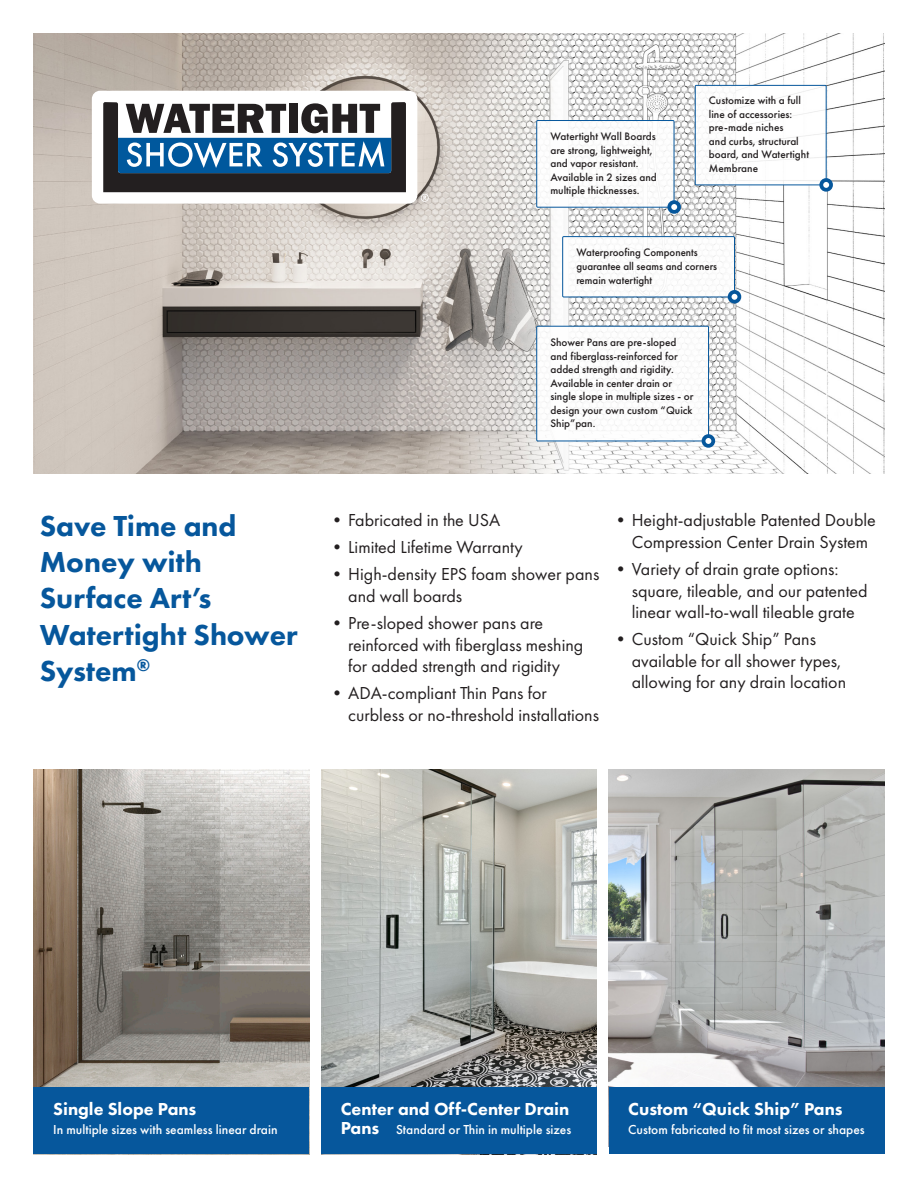
<style>
.page{position:relative;width:918px;height:1188px;background:#fff}
.page>*{position:absolute;margin:0;border:0;box-sizing:border-box;transform-origin:0 0}
.t1{font:800 30px/36.3px "Futura PT";color:#06579c}
.t2{font:18px/21.6px "Futura PT";color:#231f20}
.t3{font:800 18px "Futura PT";color:#fff}
.t4{font:500 13.5px "Futura PT";color:#fff}
.t5{font:500 11.25px/13.5px "Futura PT";color:#231f20}
.s1{font-weight:800;font-size:18px}
</style>
<div class="page">
<img style="left:34px;top:34px;width:850px;height:439px">
<img style="left:321px;top:770px;width:276px;height:318px">
<img style="left:34px;top:770px;width:275px;height:318px">
<img style="left:609px;top:770px;width:275px;height:318px">
<div style="left:92px;top:91px;width:325px;height:113px;background:#fff;border-radius:8px"></div>
<svg style="left:103px;top:102px;width:303px;height:90px"></svg>
<svg style="left:421px;top:194px;width:8px;height:8px"></svg>
<div style="left:34px;top:1088px;width:275px;height:66px;background:#06579c"></div>
<div style="left:321px;top:1088px;width:276px;height:66px;background:#06579c"></div>
<div style="left:609px;top:1088px;width:275px;height:66px;background:#06579c"></div>
<div style="left:563px;top:236px;width:172px;height:61px;background:#fff"></div>
<div style="left:562px;top:236px;width:173px;height:61px;border:1px solid #06579c"></div>
<div style="left:730px;top:292px;width:9px;height:10px;background:#fff;border-radius:50%"></div>
<div style="left:728px;top:290px;width:13px;height:14px;border:4px solid #06579c;border-radius:50%"></div>
<div style="left:537px;top:326px;width:172px;height:115px;background:#fff"></div>
<div style="left:537px;top:326px;width:172px;height:115px;border:1px solid #06579c"></div>
<div style="left:704px;top:436px;width:9px;height:10px;background:#fff;border-radius:50%"></div>
<div style="left:702px;top:434px;width:13px;height:14px;border:4px solid #06579c;border-radius:50%"></div>
<div style="left:695px;top:85px;width:131px;height:100px;background:#fff"></div>
<div style="left:695px;top:85px;width:131px;height:100px;border:1px solid #06579c"></div>
<div style="left:821px;top:180px;width:10px;height:10px;background:#fff;border-radius:50%"></div>
<div style="left:819px;top:178px;width:14px;height:14px;border:4px solid #06579c;border-radius:50%"></div>
<div style="left:537px;top:121px;width:137px;height:86px;background:#fff"></div>
<div style="left:537px;top:120px;width:137px;height:87px;border:1px solid #06579c"></div>
<div style="left:669px;top:202px;width:10px;height:10px;background:#fff;border-radius:50%"></div>
<div style="left:667px;top:200px;width:14px;height:14px;border:4px solid #06579c;border-radius:50%"></div>
<p class="t5" style="left:550px;top:130px;width:108px">Watertight Wall Boards are strong, lightweight, and vapor resistant.<br>Available in 2 sizes and multiple thicknesses.</p>
<p class="t5" style="left:709px;top:94px;width:102px">Customize with a full line of accessories: pre-made niches<br>and curbs, structural board, and Watertight<br>Membrane</p>
<p class="t5" style="left:576px;top:245px;width:142px;line-height:14px">Waterproofing Components guarantee all seams and corners remain watertight</p>
<p class="t5" style="left:550px;top:336px;width:145px">Shower Pans are pre-sloped and fiberglass-reinforced for added strength and rigidity.<br>Available in center drain or single slope in multiple sizes - or design your own custom “Quick<br>Ship”pan.</p>
<p class="t1" style="left:40px;top:507px;width:259px">Save Time and<br>Money with<br>Surface Art’s<br>Watertight Shower<br>System<sup>®</sup></p>
<p class="t2" style="left:328px;top:510px;width:174px">•Fabricated in the USA</p>
<p class="t2" style="left:328px;top:537px;width:196px">•Limited Lifetime Warranty</p>
<p class="t2" style="left:348px;top:564px;width:253px;text-indent:-20px">•High-density EPS foam shower pans and wall boards</p>
<p class="t2" style="left:348px;top:612px;width:237px;text-indent:-20px">•Pre-sloped shower pans are reinforced with fiberglass meshing for added strength and rigidity</p>
<p class="t2" style="left:348px;top:682px;width:252px;text-indent:-20px">•ADA-compliant Thin Pans for curbless or no-threshold installations</p>
<p class="t2" style="left:632px;top:510px;width:246px;text-indent:-20px">•Height-adjustable Patented Double<br>Compression Center Drain System</p>
<p class="t2" style="left:632px;top:558px;width:237px;text-indent:-20px">•Variety of drain grate options: square, tileable, and our patented linear wall-to-wall tileable grate</p>
<p class="t2" style="left:632px;top:628px;width:216px;text-indent:-20px">•Custom “Quick Ship” Pans available for all shower types, allowing for any drain location</p>
<p class="t3" style="left:53px;top:1097px;width:145px">Single Slope Pans</p>
<p class="t4" style="left:53px;top:1122px;width:226px">In multiple sizes with seamless linear drain</p>
<p class="t3" style="left:341px;top:1097px;width:230px">Center and Off-Center Drain</p>
<p class="t4" style="left:341px;top:1122px;width:232px"><span class="s1">Pans</span> Standard or Thin in multiple sizes</p>
<p class="t3" style="left:628px;top:1097px;width:216px">Custom “Quick Ship” Pans</p>
<p class="t4" style="left:628px;top:1122px;width:238px">Custom fabricated to fit most sizes or shapes</p>
</div>
